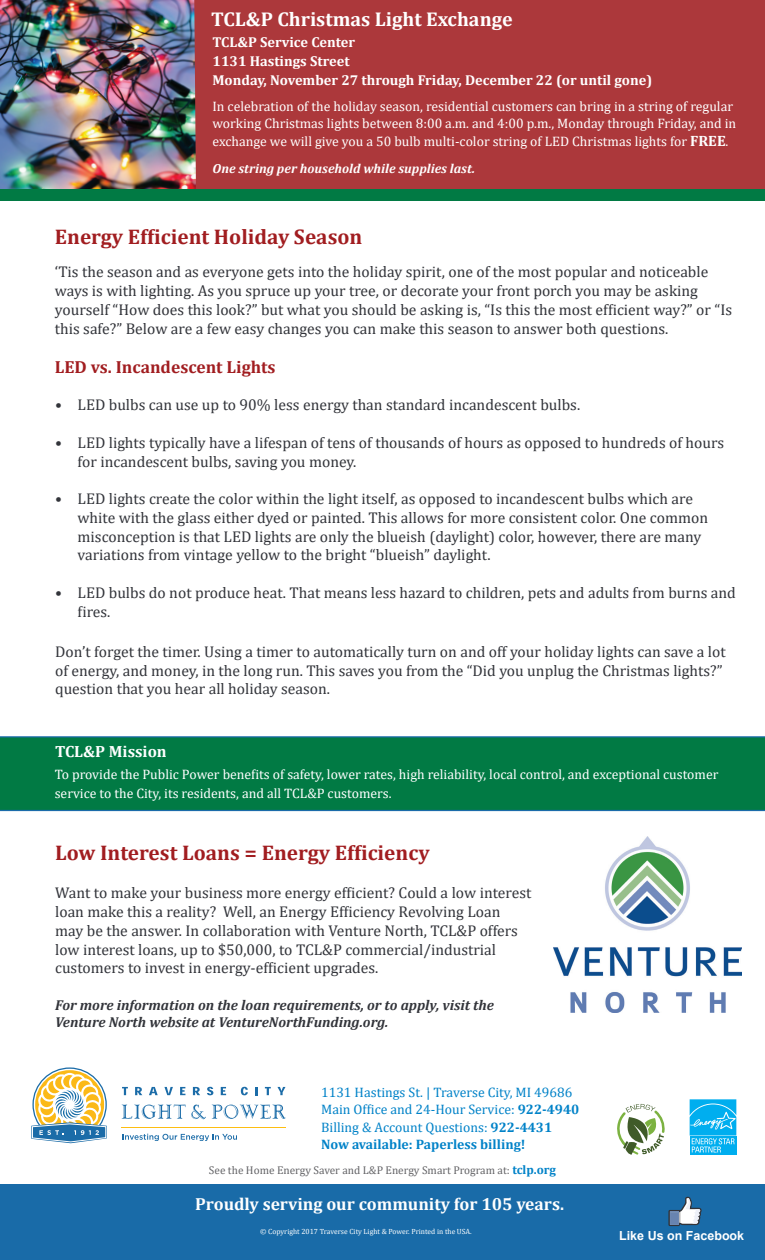
<style>
.page{position:relative;width:765px;height:1260px;background:#fff}
.page>*{position:absolute;margin:0;border:0;box-sizing:border-box;transform-origin:0 0}
.t1{font:700 21.25px "Cambria";color:#a11d20}
.t2{font:700 20px "Cambria";color:#fff}
.t3{font:700 17.5px "Cambria";color:#fff}
.t4{font:700 17.5px "Cambria";color:#a11d20}
.t5{font:700 16.25px "Cambria";color:#fff}
.t6{font:15.62px/18.8px "Cambria";color:#32343a}
.t7{font:italic 700 14.38px/17.2px "Cambria";color:#32343a}
.t8{font:700 14.38px "Cambria";color:#fff}
.t9{font:13.75px/17.5px "Cambria";color:#fff}
.t10{font:13.75px "Cambria";color:#0082c8}
.t11{font:700 13.75px "Cambria";color:#0082c8}
.t12{font:italic 700 13.12px "Cambria";color:#fff}
.t13{font:700 12.5px "Arial";color:#fff}
.t14{font:11.25px "Cambria";color:#636366}
.t15{font:7.5px "Cambria";color:#fff}
.s1{font-weight:700;font-size:15px}
.s2{font-weight:700}
.s3{font-weight:700;font-size:12.5px;color:#0082c8}
</style>
<div class="page">
<div style="left:0;top:1185px;width:765px;height:75px;background:#196ba8"></div>
<svg style="left:123px;top:1134px;width:114px;height:7px"></svg>
<svg style="left:122px;top:1087px;width:6px;height:8px"></svg>
<svg style="left:135px;top:1087px;width:7px;height:8px"></svg>
<svg style="left:149px;top:1087px;width:9px;height:8px"></svg>
<svg style="left:164px;top:1087px;width:9px;height:8px"></svg>
<svg style="left:180px;top:1087px;width:5px;height:8px"></svg>
<svg style="left:193px;top:1087px;width:7px;height:8px"></svg>
<svg style="left:207px;top:1087px;width:6px;height:8px"></svg>
<svg style="left:221px;top:1087px;width:5px;height:8px"></svg>
<svg style="left:241px;top:1087px;width:7px;height:8px"></svg>
<svg style="left:255px;top:1087px;width:3px;height:8px"></svg>
<svg style="left:265px;top:1087px;width:6px;height:8px"></svg>
<svg style="left:277px;top:1087px;width:8px;height:8px"></svg>
<svg style="left:121px;top:1104px;width:85px;height:16px"></svg>
<svg style="left:212px;top:1104px;width:74px;height:15px"></svg>
<svg style="left:31px;top:1070px;width:76px;height:73px"></svg>
<hr style="left:122px;top:1127px;width:164px;height:1px;background:#fdbe12">
<svg style="left:617px;top:1104px;width:48px;height:51px"></svg>
<svg style="left:690px;top:1152px;width:46px;height:3px"></svg>
<svg style="left:690px;top:1099px;width:46px;height:53px;background:#29baf1"></svg>
<svg style="left:668px;top:1196px;width:34px;height:30px"></svg>
<svg style="left:0;top:736px;width:765px;height:75px;background:#04794b"></svg>
<div style="left:55px;top:769px;width:672px;height:37px;background:#017a44"></div>
<div style="left:55px;top:745px;width:357px;height:14px;background:#017a44"></div>
<div style="left:0;top:0;width:765px;height:198px;background:#ac383b"></div>
<img style="left:553px;top:836px;width:188px;height:177px">
<img style="left:0;top:0;width:196px;height:189px">
<div style="left:0;top:189px;width:765px;height:11px;background:#017a44"></div>
<p class="t2" style="left:211px;top:5px;width:303px">TCL&amp;P Christmas Light Exchange</p>
<p class="t8" style="left:212px;top:32px;width:144px">TCL&amp;P Service Center</p>
<p class="t8" style="left:212px;top:51px;width:139px">1131 Hastings Street</p>
<p class="t8" style="left:212px;top:70px;width:441px">Monday, November 27 through Friday, December 22 (or until gone)</p>
<p class="t9" style="left:212px;top:97px;width:525px">In celebration of the holiday season, residential customers can bring in a string of regular working Christmas lights between 8:00 a.m. and 4:00 p.m., Monday through Friday, and in exchange we will give you a 50 bulb multi-color string of LED Christmas lights for <span class="s1">FREE</span>.</p>
<p class="t12" style="left:212px;top:159px;width:264px">One string per household while supplies last.</p>
<p class="t1" style="left:55px;top:222px;width:309px">Energy Efficient Holiday Season</p>
<p class="t6" style="left:55px;top:263px;width:679px">‘Tis the season and as everyone gets into the holiday spirit, one of the most popular and noticeable ways is with lighting. As you spruce up your tree, or decorate your front porch you may be asking yourself “How does this look?” but what you should be asking is, “Is this the most efficient way?” or “Is this safe?” Below are a few easy changes you can make this season to answer both questions.</p>
<p class="t4" style="left:55px;top:355px;width:222px">LED vs. Incandescent Lights</p>
<p class="t6" style="left:55px;top:396px;width:527px">• LED bulbs can use up to 90% less energy than standard incandescent bulbs.</p>
<p class="t6" style="left:78px;top:433px;width:648px;text-indent:-22px">• LED lights typically have a lifespan of tens of thousands of hours as opposed to hundreds of hours for incandescent bulbs, saving you money.</p>
<p class="t6" style="left:78px;top:489px;width:632px;text-indent:-22px">• LED lights create the color within the light itself, as opposed to incandescent bulbs which are white with the glass either dyed or painted. This allows for more consistent color. One common misconception is that LED lights are only the blueish (daylight) color, however, there are many variations from vintage yellow to the bright “blueish” daylight.</p>
<p class="t6" style="left:78px;top:583px;width:660px;text-indent:-22px">• LED bulbs do not produce heat. That means less hazard to children, pets and adults from burns and fires.</p>
<p class="t6" style="left:55px;top:642px;width:672px">Don’t forget the timer. Using a timer to automatically turn on and off your holiday lights can save a lot of energy, and money, in the long run. This saves you from the “Did you unplug the Christmas lights?” question that you hear all holiday season.</p>
<p class="t5" style="left:55px;top:740px;width:113px">TCL&amp;P Mission</p>
<p class="t9" style="left:55px;top:765px;width:665px;line-height:18.8px">To provide the Public Power benefits of safety, lower rates, high reliability, local control, and exceptional customer service to the City, its residents, and all TCL&amp;P customers.</p>
<p class="t1" style="left:55px;top:838px;width:376px">Low Interest Loans = Energy Efficiency</p>
<p class="t6" style="left:55px;top:884px;width:478px">Want to make your business more energy efficient? Could a low interest loan make this a reality? Well, an Energy Efficiency Revolving Loan may be the answer. In collaboration with Venture North, TCL&amp;P offers low interest loans, up to $50,000, to TCL&amp;P commercial/industrial customers to invest in energy-efficient upgrades.</p>
<p class="t7" style="left:55px;top:996px;width:440px">For more information on the loan requirements, or to apply, visit the<br>Venture North website at VentureNorthFunding.org.</p>
<p class="t10" style="left:321px;top:1084px;width:253px">1131 Hastings St. | Traverse City, MI 49686</p>
<p class="t10" style="left:321px;top:1101px;width:260px">Main Office and 24-Hour Service: <span class="s2">922-4940</span></p>
<p class="t10" style="left:321px;top:1119px;width:233px">Billing &amp; Account Questions: <span class="s2">922-4431</span></p>
<p class="t11" style="left:321px;top:1135px;width:206px">Now available: Paperless billing!</p>
<p class="t14" style="left:209px;top:1163px;width:349px">See the Home Energy Saver and L&amp;P Energy Smart Program at: <span class="s3">tclp.org</span></p>
<p class="t3" style="left:195px;top:1192px;width:370px">Proudly serving our community for 105 years.</p>
<p class="t15" style="left:260px;top:1227px;width:213px">© Copyright 2017 Traverse City Light &amp; Power. Printed in the USA.</p>
<p class="t13" style="left:619px;top:1227px;width:127px">Like Us on Facebook</p>
</div>
